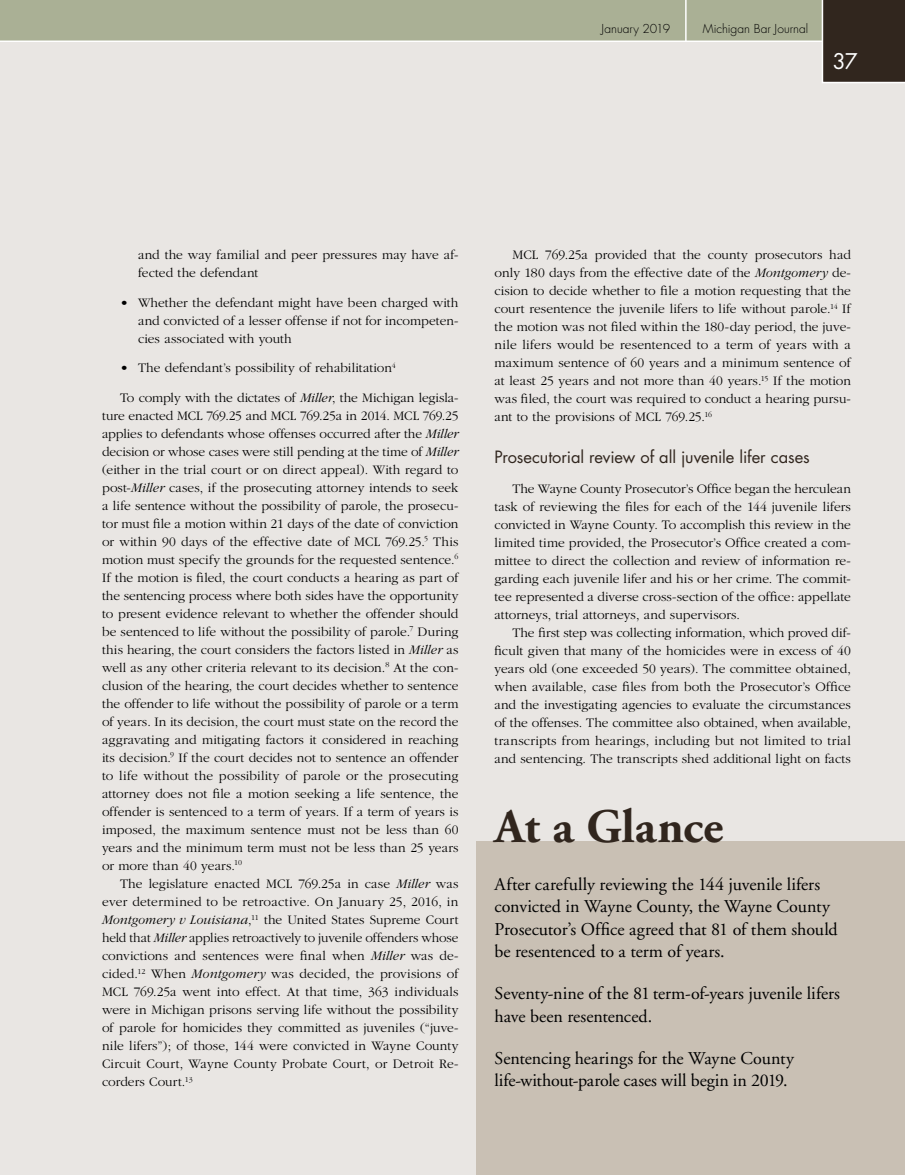
<style>
.page{position:relative;width:905px;height:1175px;background:#fff}
.page>*{position:absolute;margin:0;border:0;box-sizing:border-box;transform-origin:0 0}
.t1{font:700 48px "Adobe Garamond";color:#31261e}
.t2{font:21px "Futura";color:#fff}
.t3{font:18px/22.5px "Adobe Garamond";letter-spacing:-.005em;color:#000}
.t4{font:16.5px "Futura";letter-spacing:-.01em;color:#31261e}
.t5{font:300 13.5px/18px "Garamond";letter-spacing:.005em;color:#000;text-align:justify}
.t6{font:300 12px "Futura";color:#000}
.s1{font-style:italic}
</style>
<div class="page">
<div style="left:1px;top:8px;width:903px;height:1166px;background:#e9e6e3"></div>
<svg style="left:0;top:0;width:904px;height:84px"></svg>
<hr style="left:685px;top:0;width:1px;height:42px;background:#fff">
<div style="left:476px;top:841px;width:428px;height:333px;background:#c9c0b4"></div>
<p class="t6" style="left:601px;top:21px;width:70px">January 2019</p>
<p class="t6" style="left:702px;top:21px;width:107px">Michigan Bar Journal</p>
<h2 class="t2" style="left:832px;top:47px;width:26px">37</h2>
<p class="t5" style="left:138px;top:246px;width:322px">and the way familial and peer pressures may have af&shy;fected the defendant</p>
<p class="t5" style="left:138px;top:294px;width:322px;text-indent:-18px">• Whether the defendant might have been charged with and convicted of a lesser offense if not for incompeten&shy;cies associated with youth</p>
<p class="t5" style="left:120px;top:353px;width:340px;line-height:29.5px">• The defendant’s possibility of rehabilitation<sup>4<br></sup>To comply with the dictates of <span class="s1">Miller</span>, the Michigan legisla-</p>
<p class="t5" style="left:102px;top:407px;width:358px">ture enacted MCL 769.25 and MCL 769.25a in 2014. MCL 769.25 applies to defendants whose offenses occurred after the <span class="s1">Miller </span>decision or whose cases were still pending at the time of <span class="s1">Miller </span>(either in the trial court or on direct appeal). With regard to post-<span class="s1">Miller</span> cases, if the prosecuting attorney intends to seek a life sentence without the possibility of parole, the prosecu&shy;tor must file a motion within 21 days of the date of conviction or within 90 days of the effective date of MCL 769.25.<sup>5</sup> This motion must specify the grounds for the requested sentence.<sup>6<br></sup>If the motion is filed, the court conducts a hearing as part of the sentencing process where both sides have the opportunity to present evidence relevant to whether the offender should be sentenced to life without the possibility of parole.<sup>7</sup> During this hearing, the court considers the factors listed in <span class="s1">Miller</span> as well as any other criteria relevant to its decision.<sup>8</sup> At the con&shy;clusion of the hearing, the court decides whether to sentence the offender to life without the possibility of parole or a term of years. In its decision, the court must state on the record the aggravating and mitigating factors it considered in reaching its decision.<sup>9</sup> If the court decides not to sentence an offender to life without the possibility of parole or the prosecuting attorney does not file a motion seeking a life sentence, the offender is sentenced to a term of years. If a term of years is imposed, the maximum sentence must not be less than 60 years and the minimum term must not be less than 25 years or more than 40 years.<sup>10</sup></p>
<p class="t5" style="left:102px;top:875px;width:358px;text-indent:18px">The legislature enacted MCL 769.25a in case <span class="s1">Miller</span> was ever determined to be retroactive. On January 25, 2016, in <span class="s1">Montgomery v Louisiana</span>,<sup>11</sup> the United States Supreme Court held that <span class="s1">Miller</span> applies retroactively to juvenile offenders whose convictions and sentences were final when <span class="s1">Miller</span> was de&shy;cided.<sup>12</sup> When <span class="s1">Montgomery</span> was decided, the provisions of MCL 769.25a went into effect. At that time, 363 individuals were in Michigan prisons serving life without the possibility of parole for homicides they committed as juveniles (“juve&shy;nile lifers”); of those, 144 were convicted in Wayne County Circuit Court, Wayne County Probate Court, or Detroit Re&shy;corders Court.<sup>13</sup></p>
<p class="t5" style="left:494px;top:246px;width:358px;text-indent:18px">MCL 769.25a provided that the county prosecutors had only 180 days from the effective date of the <span class="s1">Montgomery</span> de&shy;cision to decide whether to file a motion requesting that the court resentence the juvenile lifers to life without parole.<sup>14</sup> If the motion was not filed within the 180-day period, the juve&shy;nile lifers would be resentenced to a term of years with a maximum sentence of 60 years and a minimum sentence of at least 25 years and not more than 40 years.<sup>15</sup> If the motion was filed, the court was required to conduct a hearing pursu&shy;ant to the provisions of MCL 769.25.<sup>16</sup></p>
<p class="t4" style="left:494px;top:446px;width:317px">Prosecutorial review of all juvenile lifer cases</p>
<p class="t5" style="left:494px;top:480px;width:358px;text-indent:18px">The Wayne County Prosecutor’s Office began the herculean task of reviewing the files for each of the 144 juvenile lifers convicted in Wayne County. To accomplish this review in the limited time provided, the Prosecutor’s Office created a com&shy;mittee to direct the collection and review of information re&shy;garding each juvenile lifer and his or her crime. The commit&shy;tee represented a diverse cross-section of the office: appellate attorneys, trial attorneys, and supervisors.</p>
<p class="t5" style="left:494px;top:624px;width:358px;text-indent:18px">The first step was collecting information, which proved dif&shy;ficult given that many of the homicides were in excess of 40 years old (one exceeded 50 years). The committee obtained, when available, case files from both the Prosecutor’s Office and the investigating agencies to evaluate the circumstances of the offenses. The committee also obtained, when available, transcripts from hearings, including but not limited to trial and sentencing. The transcripts shed additional light on facts</p>
<h1 class="t1" style="left:494px;top:800px;width:230px">At a Glance</h1>
<h3 class="t3" style="left:494px;top:873px;width:345px">After carefully reviewing the 144 juvenile lifers convicted in Wayne County, the Wayne County Prosecutor’s Office agreed that 81 of them should be resentenced to a term of years.</h3>
<h3 class="t3" style="left:494px;top:983px;width:347px">Seventy-nine of the 81 term-of-years juvenile lifers have been resentenced.</h3>
<h3 class="t3" style="left:494px;top:1047px;width:301px">Sentencing hearings for the Wayne County life-without-parole cases will begin in 2019.</h3>
</div>
